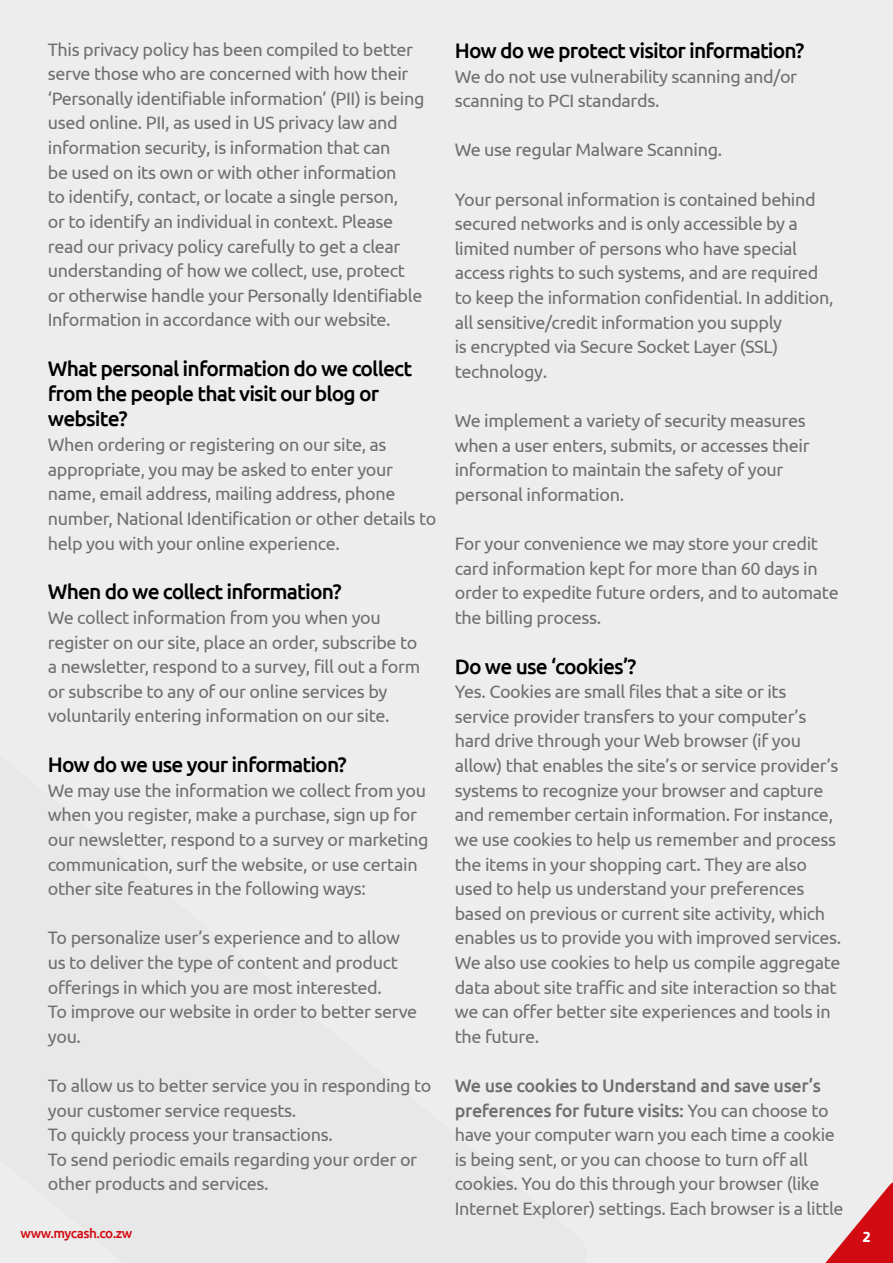
<style>
.page{position:relative;width:893px;height:1263px;background:#ededed}
.page>*{position:absolute;margin:0;border:0;box-sizing:border-box;transform-origin:0 0}
.t1{font:500 21px/25.2px "Ubuntu";letter-spacing:-.04em;color:#000}
.t2{font:18px/24.6px "Ubuntu";letter-spacing:-.02em;color:#706f6f}
.t3{font:700 15px "Cachet Std";color:#fff}
.t4{font:500 13.5px "Ubuntu";letter-spacing:-.04em;color:#d20a11}
.s1{font-weight:500}
</style>
<div class="page">
<svg style="left:825px;top:1182px;width:68px;height:81px"></svg>
<p class="t2" style="left:48px;top:36px;width:378px">This privacy policy has been compiled to better serve those who are concerned with how their ‘Personally identifiable information’ (PII) is being used online. PII, as used in US privacy law and information security, is information that can<br>be used on its own or with other information<br>to identify, contact, or locate a single person,<br>or to identify an individual in context. Please read our privacy policy carefully to get a clear understanding of how we collect, use, protect or otherwise handle your Personally Identifiable Information in accordance with our website.</p>
<p class="t1" style="left:48px;top:355px;width:366px">What personal information do we collect from the people that visit our blog or website?</p>
<p class="t2" style="left:48px;top:432px;width:390px">When ordering or registering on our site, as appropriate, you may be asked to enter your name, email address, mailing address, phone number, National Identification or other details to help you with your online experience.</p>
<p class="t1" style="left:48px;top:578px;width:295px">When do we collect information?</p>
<p class="t2" style="left:48px;top:605px;width:374px">We collect information from you when you register on our site, place an order, subscribe to a newsletter, respond to a survey, fill out a form or subscribe to any of our online services by voluntarily entering information on our site.</p>
<p class="t1" style="left:48px;top:751px;width:300px">How do we use your information?</p>
<p class="t2" style="left:48px;top:777px;width:382px">We may use the information we collect from you when you register, make a purchase, sign up for our newsletter, respond to a survey or marketing communication, surf the website, or use certain other site features in the following ways:</p>
<p class="t2" style="left:48px;top:925px;width:371px">To personalize user’s experience and to allow us to deliver the type of content and product offerings in which you are most interested.<br>To improve our website in order to better serve you.</p>
<p class="t2" style="left:48px;top:1073px;width:385px">To allow us to better service you in responding to your customer service requests.<br>To quickly process your transactions.<br>To send periodic emails regarding your order or other products and services.</p>
<p class="t1" style="left:455px;top:37px;width:351px">How do we protect visitor information?</p>
<p class="t2" style="left:455px;top:63px;width:344px">We do not use vulnerability scanning and/or scanning to PCI standards.</p>
<p class="t2" style="left:455px;top:137px;width:269px">We use regular Malware Scanning.</p>
<p class="t2" style="left:455px;top:186px;width:380px">Your personal information is contained behind secured networks and is only accessible by a limited number of persons who have special access rights to such systems, and are required to keep the information confidential. In addition, all sensitive/credit information you supply<br>is encrypted via Secure Socket Layer (SSL) technology.</p>
<p class="t2" style="left:455px;top:408px;width:356px">We implement a variety of security measures when a user enters, submits, or accesses their information to maintain the safety of your personal information.</p>
<p class="t2" style="left:455px;top:531px;width:385px">For your convenience we may store your credit card information kept for more than 60 days in order to expedite future orders, and to automate the billing process.</p>
<p class="t1" style="left:455px;top:653px;width:183px">Do we use ‘cookies’?</p>
<p class="t2" style="left:455px;top:679px;width:388px">Yes. Cookies are small files that a site or its service provider transfers to your computer’s hard drive through your Web browser (if you allow) that enables the site’s or service provider’s systems to recognize your browser and capture and remember certain information. For instance, we use cookies to help us remember and process the items in your shopping cart. They are also used to help us understand your preferences based on previous or current site activity, which enables us to provide you with improved services.<br>We also use cookies to help us compile aggregate data about site traffic and site interaction so that we can offer better site experiences and tools in the future.</p>
<p class="t2" style="left:455px;top:1073px;width:390px"><span class="s1">We use cookies to Understand and save user’s preferences for future visits:</span> You can choose to have your computer warn you each time a cookie is being sent, or you can choose to turn off all cookies. You do this through your browser (like Internet Explorer) settings. Each browser is a little</p>
<p class="t4" style="left:21px;top:1224px;width:113px">www.mycash.co.zw</p>
<p class="t3" style="left:862px;top:1227px;width:11px">2</p>
</div>
